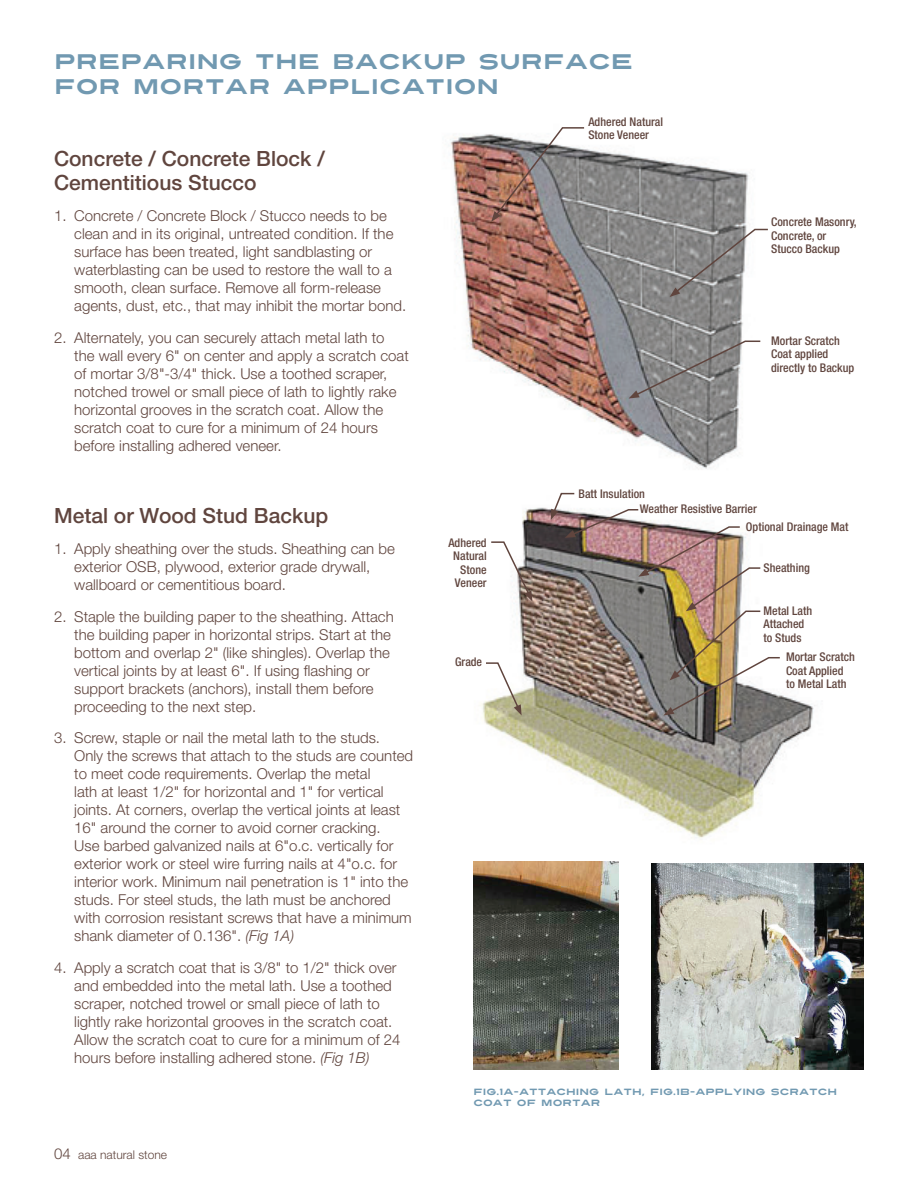
<style>
.page{position:relative;width:918px;height:1188px;background:#fff}
.page>*{position:absolute;margin:0;border:0;box-sizing:border-box;transform-origin:0 0}
.t1{font:500 21px/24px "Helvetica Neue LT Std";color:#60453e}
.t2{font:21px/25.2px "Turnpike";color:#7199b1}
.t3{font:300 15px/18px "Helvetica Neue LT Std";color:#60453e}
.t4{font:500 condensed 12px/13.5px "Helvetica Neue LT Std";color:#60453e}
.t5{font:300 12px "Helvetica Neue LT Std";color:#60453e}
.t6{font:9px/10.8px "Turnpike";color:#7199b1}
.s1{font-style:italic}
.s2{font-size:15px}
</style>
<div class="page">
<img style="left:480px;top:507px;width:336px;height:331px">
<img style="left:474px;top:861px;width:144px;height:208px">
<img style="left:652px;top:863px;width:211px;height:206px">
<img style="left:450px;top:134px;width:299px;height:335px">
<img style="left:491px;top:127px;width:95px;height:95px">
<svg style="left:670px;top:228px;width:98px;height:69px"></svg>
<svg style="left:629px;top:340px;width:132px;height:59px"></svg>
<img style="left:551px;top:492px;width:230px;height:224px">
<svg style="left:484px;top:662px;width:38px;height:54px"></svg>
<svg style="left:490px;top:541px;width:42px;height:61px"></svg>
<h1 class="t2" style="left:54px;top:48px;width:581px">PREPARING THE BACKUP SURFACE<br>FOR MORTAR APPLICATION</h1>
<h1 class="t1" style="left:54px;top:146px;width:272px">Concrete / Concrete Block /<br>Cementitious Stucco</h1>
<p class="t3" style="left:74px;top:207px;width:333px;text-indent:-20px">1. Concrete / Concrete Block / Stucco needs to be clean and in its original, untreated condition. If the surface has been treated, light sandblasting or waterblasting can be used to restore the wall to a smooth, clean surface. Remove all form-release agents, dust, etc., that may inhibit the mortar bond.</p>
<p class="t3" style="left:74px;top:328px;width:336px;text-indent:-20px">2. Alternately, you can securely attach metal lath to<br>the wall every 6" on center and apply a scratch coat of mortar 3/8"-3/4" thick. Use a toothed scraper, notched trowel or small piece of lath to lightly rake horizontal grooves in the scratch coat. Allow the scratch coat to cure for a minimum of 24 hours before installing adhered veneer.</p>
<h1 class="t1" style="left:54px;top:503px;width:276px">Metal or Wood Stud Backup</h1>
<p class="t3" style="left:74px;top:540px;width:322px;text-indent:-20px">1. Apply sheathing over the studs. Sheathing can be exterior OSB, plywood, exterior grade drywall, wallboard or cementitious board.</p>
<p class="t3" style="left:74px;top:607px;width:321px;text-indent:-20px">2. Staple the building paper to the sheathing. Attach the building paper in horizontal strips. Start at the bottom and overlap 2" (like shingles). Overlap the vertical joints by at least 6". If using flashing or support brackets (anchors), install them before proceeding to the next step.</p>
<p class="t3" style="left:74px;top:729px;width:340px;text-indent:-20px">3. Screw, staple or nail the metal lath to the studs.<br>Only the screws that attach to the studs are counted to meet code requirements. Overlap the metal<br>lath at least 1/2" for horizontal and 1" for vertical joints. At corners, overlap the vertical joints at least 16" around the corner to avoid corner cracking.<br>Use barbed galvanized nails at 6"o.c. vertically for exterior work or steel wire furring nails at 4"o.c. for interior work. Minimum nail penetration is 1" into the studs. For steel studs, the lath must be anchored with corrosion resistant screws that have a minimum shank diameter of 0.136". <span class="s1">(Fig 1A)</span></p>
<p class="t3" style="left:74px;top:958px;width:328px;text-indent:-20px">4. Apply a scratch coat that is 3/8" to 1/2" thick over and embedded into the metal lath. Use a toothed scraper, notched trowel or small piece of lath to lightly rake horizontal grooves in the scratch coat.<br>Allow the scratch coat to cure for a minimum of 24 hours before installing adhered stone. <span class="s1">(Fig 1B)</span></p>
<p class="t5" style="left:54px;top:1148px;width:115px"><span class="s2">04</span> aaa natural stone</p>
<p class="t4" style="left:448px;top:535px;width:40px;text-align:right">Adhered<br>Natural<br>Stone<br>Veneer</p>
<p class="t4" style="left:455px;top:654px;width:29px">Grade</p>
<p class="t4" style="left:588px;top:114px;width:76px">Adhered Natural<br>Stone Veneer</p>
<p class="t4" style="left:771px;top:215px;width:87px">Concrete Masonry,<br>Concrete, or<br>Stucco Backup</p>
<p class="t4" style="left:771px;top:334px;width:85px">Mortar Scratch<br>Coat applied directly to Backup</p>
<p class="t4" style="left:640px;top:486px;width:119px;line-height:15.3px;text-indent:-61px">Batt Insulation<br>Weather Resistive Barrier</p>
<p class="t4" style="left:746px;top:519px;width:104px">Optional Drainage Mat</p>
<p class="t4" style="left:764px;top:560px;width:48px">Sheathing</p>
<p class="t4" style="left:764px;top:604px;width:50px">Metal Lath<br>Attached to Studs</p>
<p class="t4" style="left:786px;top:650px;width:70px">Mortar Scratch<br>Coat Applied to Metal Lath</p>
<p class="t6" style="left:474px;top:1086px;width:365px">FIG.1A-ATTACHING LATH, FIG.1B-APPLYING SCRATCH<br>COAT OF MORTAR</p>
</div>
